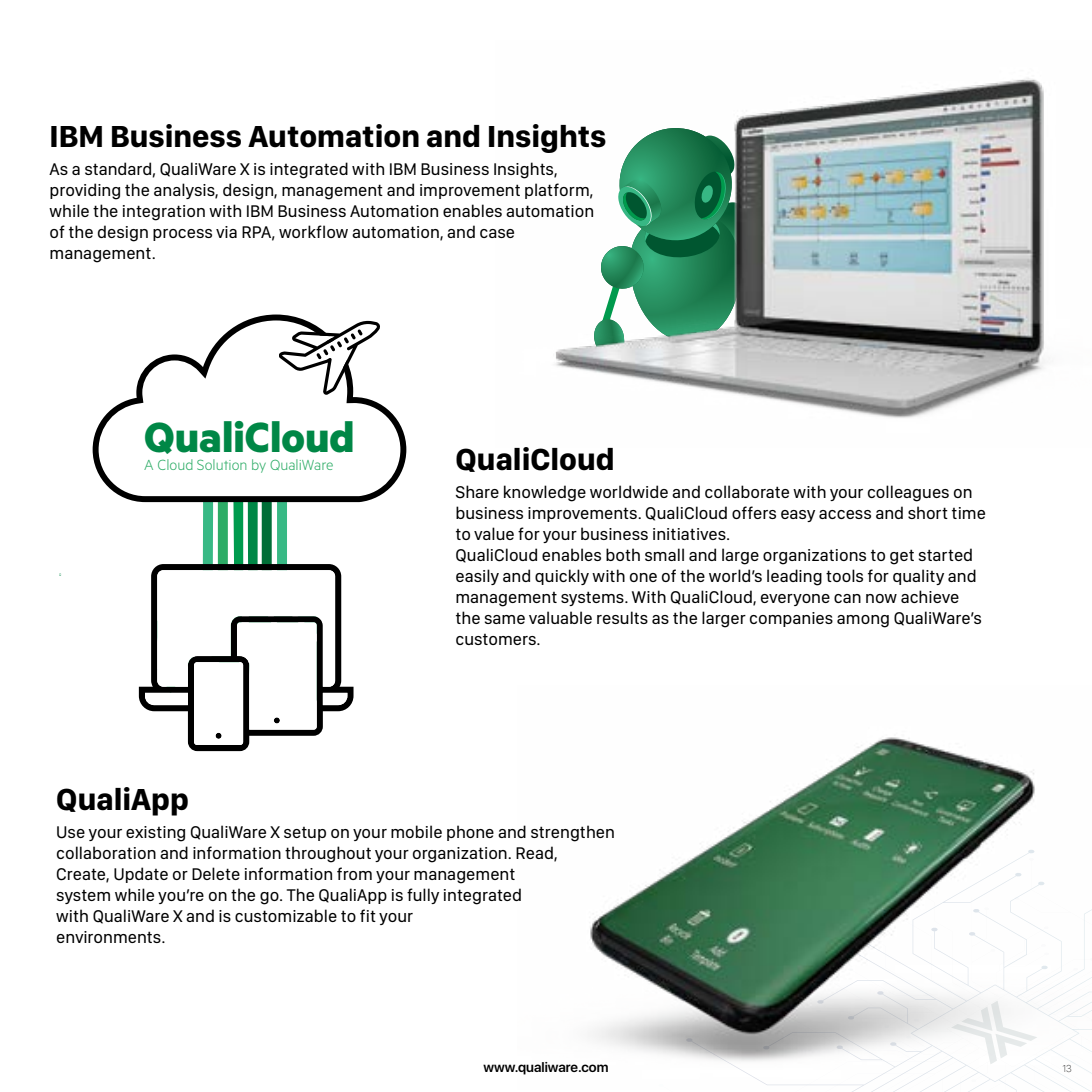
<style>
.page{position:relative;width:1092px;height:1092px;background:#fff}
.page>*{position:absolute;margin:0;border:0;box-sizing:border-box;transform-origin:0 0}
.t1{font:700 47.43px "Metric";color:#008746}
.t2{font:700 31.5px "SF Compact Display";color:#000}
.t3{font:17.5px/21px "SF Compact Display";color:#000}
.t4{font:300 16.62px "Metric";color:#2dac66}
.t5{font:600 14px "SF Pro Display";color:#000}
.t6{font:200 10.5px "SF Compact Display";color:#000}
</style>
<div class="page">
<img style="left:555px;top:78px;width:490px;height:340px">
<img style="left:590px;top:737px;width:501px;height:352px">
<svg style="left:139px;top:502px;width:214px;height:249px"></svg>
<svg style="left:93px;top:314px;width:313px;height:188px"></svg>
<svg style="left:279px;top:321px;width:101px;height:74px"></svg>
<h2 class="t2" style="left:50px;top:114px;width:558px">IBM Business Automation and Insights</h2>
<p class="t3" style="left:50px;top:158px;width:546px">As a standard, QualiWare X is integrated with IBM Business Insights, providing the analysis, design, management and improvement platform, while the integration with IBM Business Automation enables automation of the design process via RPA, workflow automation, and case management.</p>
<h1 class="t1" style="left:144px;top:408px;width:212px">QualiCloud</h1>
<p class="t4" style="left:144px;top:455px;width:191px">A Cloud Solution by QualiWare</p>
<h2 class="t2" style="left:455px;top:437px;width:161px">QualiCloud</h2>
<p class="t3" style="left:455px;top:481px;width:532px">Share knowledge worldwide and collaborate with your colleagues on business improvements. QualiCloud offers easy access and short time to value for your business initiatives.<br>QualiCloud enables both small and large organizations to get started easily and quickly with one of the world’s leading tools for quality and management systems. With QualiCloud, everyone can now achieve the same valuable results as the larger companies among QualiWare’s customers.</p>
<h2 class="t2" style="left:56px;top:777px;width:134px">QualiApp</h2>
<p class="t3" style="left:56px;top:820px;width:560px">Use your existing QualiWare X setup on your mobile phone and strengthen collaboration and information throughout your organization. Read, Create, Update or Delete information from your management<br>system while you’re on the go. The QualiApp is fully integrated<br>with QualiWare X and is customizable to fit your<br>environments.</p>
<p class="t5" style="left:483px;top:1057px;width:126px">www.qualiware.com</p>
<p class="t6" style="left:1062px;top:1061px;width:11px">13</p>
</div>
